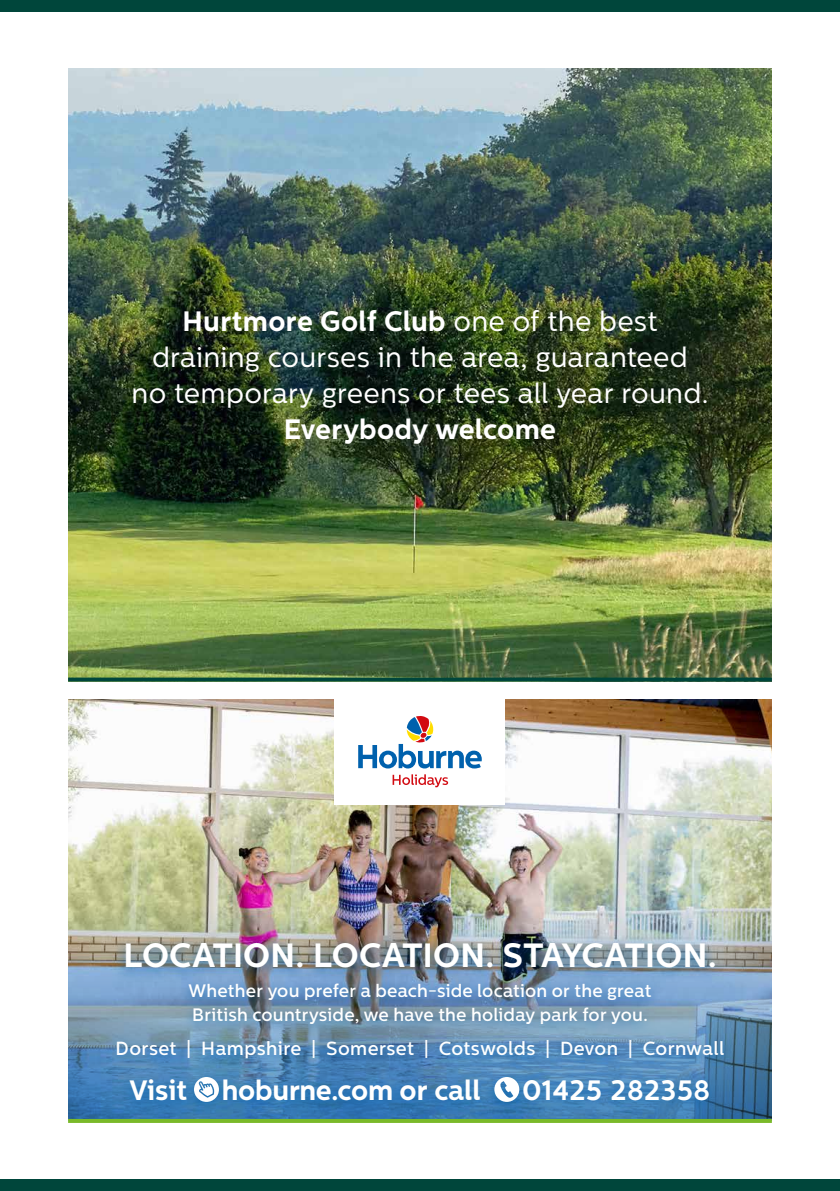
<style>
.page{position:relative;width:840px;height:1191px;background:#fff}
.page>*{position:absolute;margin:0;border:0;box-sizing:border-box;transform-origin:0 0}
.t1{font:700 33.6px "Centrale Sans";letter-spacing:.01em;color:#fff}
.t2{font:28px/36px "Centrale Sans";letter-spacing:.01em;color:#fff;text-align:center}
.t3{font:700 28px "Centrale Sans";letter-spacing:.005em;color:#fff}
.t4{font:500 19px "Centrale Sans";letter-spacing:.02em;color:#fff}
.t5{font:500 18px/24px "Centrale Sans";letter-spacing:.01em;color:#fff}
.s1{font-weight:700}
</style>
<div class="page">
<img style="left:68px;top:699px;width:703px;height:207px">
<img style="left:68px;top:906px;width:703px;height:213px">
<img style="left:68px;top:68px;width:703px;height:609px">
<div style="left:105px;top:934px;width:629px;height:182px;background:#0061ad;opacity:.75"></div>
<svg style="left:194px;top:1077px;width:25px;height:25px"></svg>
<svg style="left:494px;top:1077px;width:25px;height:25px"></svg>
<div style="left:334px;top:691px;width:171px;height:113px;background:#fff"></div>
<svg style="left:358px;top:716px;width:123px;height:52px"></svg>
<svg style="left:392px;top:774px;width:56px;height:13px"></svg>
<hr style="left:68px;top:1119px;width:703px;height:4px;background:#7ab929">
<svg style="left:68px;top:677px;width:703px;height:4px;background:#12513e"></svg>
<div style="left:0;top:0;width:839px;height:11px;background:#00463b"></div>
<div style="left:0;top:1179px;width:839px;height:12px;background:#00463b"></div>
<p class="t2" style="left:131px;top:303px;width:578px"><span class="s1">Hurtmore Golf Club</span> one of the best draining courses in the area, guaranteed no temporary greens or tees all year round.</p>
<p class="t3" style="left:284px;top:413px;width:273px">Everybody welcome</p>
<p class="t1" style="left:123px;top:935px;width:594px">LOCATION. LOCATION. STAYCATION.</p>
<p class="t5" style="left:188px;top:978px;width:464px">Whether you prefer a beach-side location or the great<br>British countryside, we have the holiday park for you.</p>
<p class="t4" style="left:115px;top:1037px;width:610px">Dorset | Hampshire | Somerset | Cotswolds | Devon | Cornwall</p>
<p class="t3" style="left:130px;top:1073px;width:352px">Visit hoburne.com or call</p>
<p class="t3" style="left:522px;top:1073px;width:189px">01425 282358</p>
</div>
